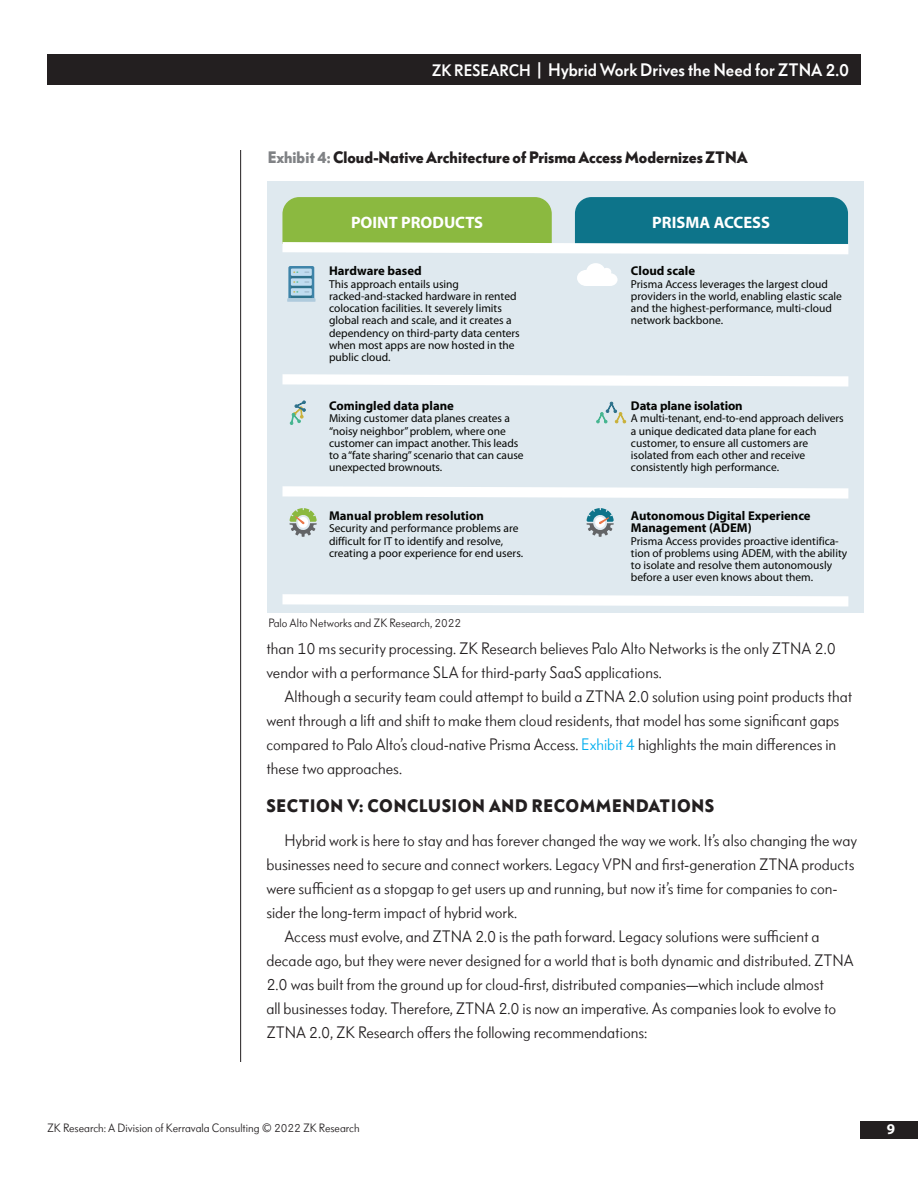
<style>
.page{position:relative;width:918px;height:1188px;background:#fff}
.page>*{position:absolute;margin:0;border:0;box-sizing:border-box;transform-origin:0 0}
.Header_BG_Medium{font:500 18px "Bauer Grotesk Offc";color:#fff}
.Section_Headers_BG_B{font:700 18px "Bauer Grotesk Offc";letter-spacing:.04em;color:#231f20}
.t1{font:700 16.65px "Myriad Pro";color:#fff}
.Body_Text_BG_Regular{font:16.5px/24px "Bauer Grotesk Offc";color:#231f20}
.t2{font:700 16.5px "Bauer Grotesk Offc";color:#231f20}
.t3{font:700 15px "Myriad Pro";color:#fff}
.t4{font:700 12.75px/12.3px "Myriad Pro";color:#040503}
.Footer_BG_Regular{font:12px "Bauer Grotesk Offc";color:#231f20}
.t5{font:11.55px/12.3px "Myriad Pro";color:#040503}
.s1{font-size:16.5px}
.s2{color:#808285}
.s3{color:#00aeef}
</style>
<div class="page">
<div style="left:861px;top:1121px;width:57px;height:18px;background:#231f20"></div>
<hr style="left:240px;top:150px;width:1px;height:912px;background:#231f20">
<div style="left:267px;top:181px;width:597px;height:432px;background:#dfe9ef"></div>
<div style="left:282px;top:197px;width:270px;height:40px;background:#8bb940"></div>
<div style="left:575px;top:197px;width:273px;height:40px;background:#0d748a"></div>
<svg style="left:282px;top:237px;width:567px;height:370px"></svg>
<svg style="left:287px;top:266px;width:29px;height:36px"></svg>
<svg style="left:577px;top:263px;width:41px;height:23px"></svg>
<svg style="left:290px;top:508px;width:27px;height:29px"></svg>
<svg style="left:587px;top:508px;width:27px;height:29px"></svg>
<svg style="left:290px;top:400px;width:16px;height:25px"></svg>
<svg style="left:596px;top:402px;width:30px;height:22px"></svg>
<div style="left:47px;top:54px;width:814px;height:31px;background:#231f20"></div>
<p class="Header_BG_Medium" style="left:432px;top:59px;width:419px"><span class="s1">ZK RESEARCH</span> | Hybrid Work Drives the Need for ZTNA 2.0</p>
<p class="t2" style="left:268px;top:147px;width:481px"><span class="s2">Exhibit 4:</span> Cloud-Native Architecture of Prisma Access Modernizes ZTNA</p>
<p class="t1" style="left:351px;top:212px;width:134px">POINT PRODUCTS</p>
<p class="t1" style="left:652px;top:212px;width:119px">PRISMA ACCESS</p>
<p class="t4" style="left:329px;top:265px;width:94px">Hardware based</p>
<p class="t5" style="left:329px;top:278px;width:192px">This approach entails using racked-and-stacked hardware in rented colocation facilities. It severely limits global reach and scale, and it creates a dependency on third-party data centers when most apps are now hosted in the public cloud.</p>
<p class="t4" style="left:329px;top:399px;width:126px">Comingled data plane</p>
<p class="t5" style="left:329px;top:413px;width:196px">Mixing customer data planes creates a “noisy neighbor” problem, where one customer can impact another. This leads to a “fate sharing” scenario that can cause unexpected brownouts.</p>
<p class="t4" style="left:329px;top:509px;width:156px">Manual problem resolution</p>
<p class="t5" style="left:329px;top:523px;width:196px">Security and performance problems are difficult for IT to identify and resolve, creating a poor experience for end users.</p>
<p class="Footer_BG_Regular" style="left:268px;top:615px;width:194px">Palo Alto Networks and ZK Research, 2022</p>
<p class="t4" style="left:631px;top:265px;width:66px">Cloud scale</p>
<p class="t5" style="left:631px;top:278px;width:213px">Prisma Access leverages the largest cloud providers in the world, enabling elastic scale and the highest-performance, multi-cloud network backbone.</p>
<p class="t4" style="left:631px;top:399px;width:113px">Data plane isolation</p>
<p class="t5" style="left:631px;top:413px;width:214px">A multi-tenant, end-to-end approach delivers a unique dedicated data plane for each customer, to ensure all customers are isolated from each other and receive consistently high performance.</p>
<p class="t4" style="left:631px;top:509px;width:181px">Autonomous Digital Experience<br>Management (ADEM)</p>
<p class="t5" style="left:631px;top:535px;width:218px">Prisma Access provides proactive identifica&shy;tion of problems using ADEM, with the ability to isolate and resolve them autonomously before a user even knows about them.</p>
<p class="Body_Text_BG_Regular" style="left:266px;top:636px;width:571px">than 10 ms security processing. ZK Research believes Palo Alto Networks is the only ZTNA 2.0 vendor with a performance SLA for third-party SaaS applications.</p>
<p class="Body_Text_BG_Regular" style="left:266px;top:684px;width:587px;text-indent:18px">Although a security team could attempt to build a ZTNA 2.0 solution using point products that went through a lift and shift to make them cloud residents, that model has some significant gaps compared to Palo Alto’s cloud-native Prisma Access. <span class="s3">Exhibit 4</span> highlights the main differences in these two approaches.</p>
<p class="Section_Headers_BG_B" style="left:266px;top:795px;width:449px">SECTION V: CONCLUSION AND RECOMMENDATIONS</p>
<p class="Body_Text_BG_Regular" style="left:266px;top:828px;width:592px;text-indent:18px">Hybrid work is here to stay and has forever changed the way we work. It’s also changing the way businesses need to secure and connect workers. Legacy VPN and first-generation ZTNA products were sufficient as a stopgap to get users up and running, but now it’s time for companies to con&shy;sider the long-term impact of hybrid work.</p>
<p class="Body_Text_BG_Regular" style="left:266px;top:924px;width:589px;text-indent:18px">Access must evolve, and ZTNA 2.0 is the path forward. Legacy solutions were sufficient a decade ago, but they were never designed for a world that is both dynamic and distributed. ZTNA 2.0 was built from the ground up for cloud-first, distributed companies—which include almost<br>all businesses today. Therefore, ZTNA 2.0 is now an imperative. As companies look to evolve to ZTNA 2.0, ZK Research offers the following recommendations:</p>
<p class="Footer_BG_Regular" style="left:47px;top:1121px;width:314px">ZK Research: A Division of Kerravala Consulting © 2022 ZK Research</p>
<p class="t3" style="left:887px;top:1120px;width:10px">9</p>
<p class="t3" style="left:887px;top:1120px;width:10px">8</p>
</div>
